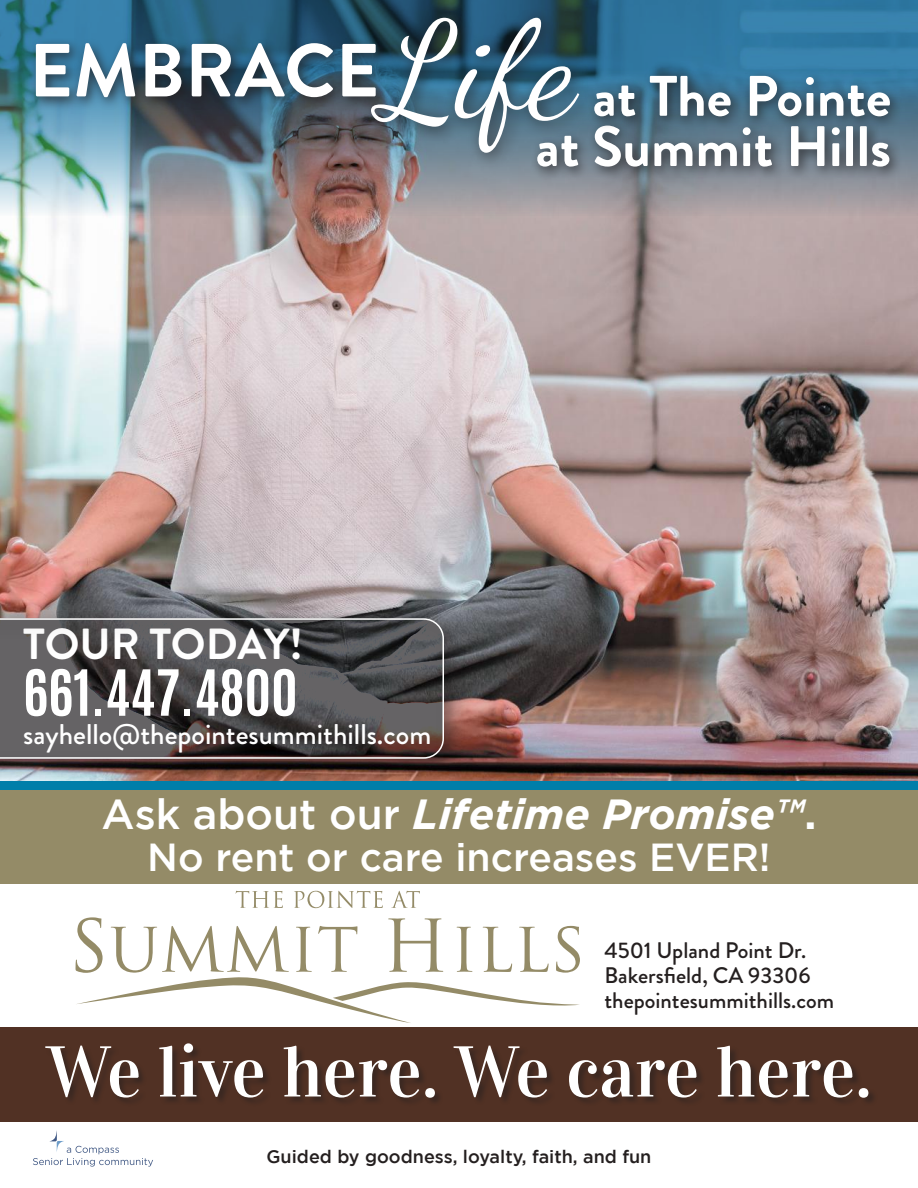
<style>
.page{position:relative;width:918px;height:1188px;background:#fff}
.page>*{position:absolute;margin:0;border:0;box-sizing:border-box;transform-origin:0 0}
.t1{font:700 75px "Brandon Grotesque";color:#fff}
.t2{font:72px "Vidaloka";color:#fff}
.t3{font:700 57px "Brandon Grotesque";color:#fff}
.t4{font:700 54px "Antonio";color:#fff}
.t5{font:700 43.5px "Brandon Grotesque";letter-spacing:-.005em;color:#fff}
.t6{font:italic 700 42px "Gotham";color:#fff}
.t7{font:500 39px "Gotham";color:#fff}
.t8{font:500 28.5px "Brandon Grotesque";color:#fff}
.t9{font:500 22.5px/25.5px "Brandon Grotesque";color:#241f1f}
.t10{font:500 18px "Gotham";color:#241f1f}
.s1{font-family:"Dancing Script";font-weight:400;font-size:135px}
.s2{font-weight:500;font-style:normal}
.s3{font-style:normal}
</style>
<div class="page">
<img style="left:0;top:216px;width:918px;height:565px">
<div style="left:0;top:783px;width:918px;height:101px;background:#948b67"></div>
<div style="left:0;top:1027px;width:918px;height:95px;background:#513124"></div>
<div style="left:0;top:781px;width:918px;height:9px;background:#007ea9"></div>
<div style="left:46px;top:1044px;width:831px;height:63px;background:#241f1f;opacity:.5"></div>
<svg style="left:236px;top:891px;width:47px;height:17px"></svg>
<svg style="left:294px;top:891px;width:89px;height:17px"></svg>
<svg style="left:391px;top:891px;width:29px;height:17px"></svg>
<svg style="left:76px;top:917px;width:504px;height:106px"></svg>
<svg style="left:33px;top:1130px;width:120px;height:37px"></svg>
<div style="left:0;top:610px;width:466px;height:170px;background:#241f1f;opacity:.5"></div>
<svg style="left:0;top:618px;width:444px;height:141px;background:#535152"></svg>
<img style="left:0;top:0;width:918px;height:216px">
<div style="left:29px;top:37px;width:361px;height:74px;background:#241f1f;opacity:.75"></div>
<div style="left:360px;top:6px;width:236px;height:165px;background:#241f1f;opacity:.75"></div>
<div style="left:531px;top:119px;width:372px;height:61px;background:#241f1f;opacity:.75"></div>
<div style="left:588px;top:68px;width:315px;height:62px;background:#241f1f;opacity:.75"></div>
<h1 class="t1" style="left:29px;top:18px;width:547px">EMBRACE<span class="s1">Life</span></h1>
<h3 class="t3" style="left:592px;top:56px;width:300px">at The Pointe</h3>
<h3 class="t3" style="left:536px;top:107px;width:357px">at Summit Hills</h3>
<h3 class="t5" style="left:23px;top:613px;width:281px">TOUR TODAY!</h3>
<h3 class="t4" style="left:23px;top:652px;width:276px">661.447.4800</h3>
<p class="t8" style="left:23px;top:715px;width:410px">sayhello@thepointesummithills.com</p>
<h3 class="t6" style="left:102px;top:790px;width:716px"><span class="s2">Ask about our</span> Lifetime Promise™<span class="s3">.</span></h3>
<h3 class="t7" style="left:147px;top:835px;width:625px">No rent or care increases EVER!</h3>
<p class="t9" style="left:604px;top:937px;width:231px">4501 Upland Point Dr.<br>Bakersfield, CA 93306 thepointesummithills.com</p>
<h2 class="t2" style="left:46px;top:1029px;width:827px">We live here. We care here.</h2>
<p class="t10" style="left:267px;top:1147px;width:386px">Guided by goodness, loyalty, faith, and fun</p>
</div>
